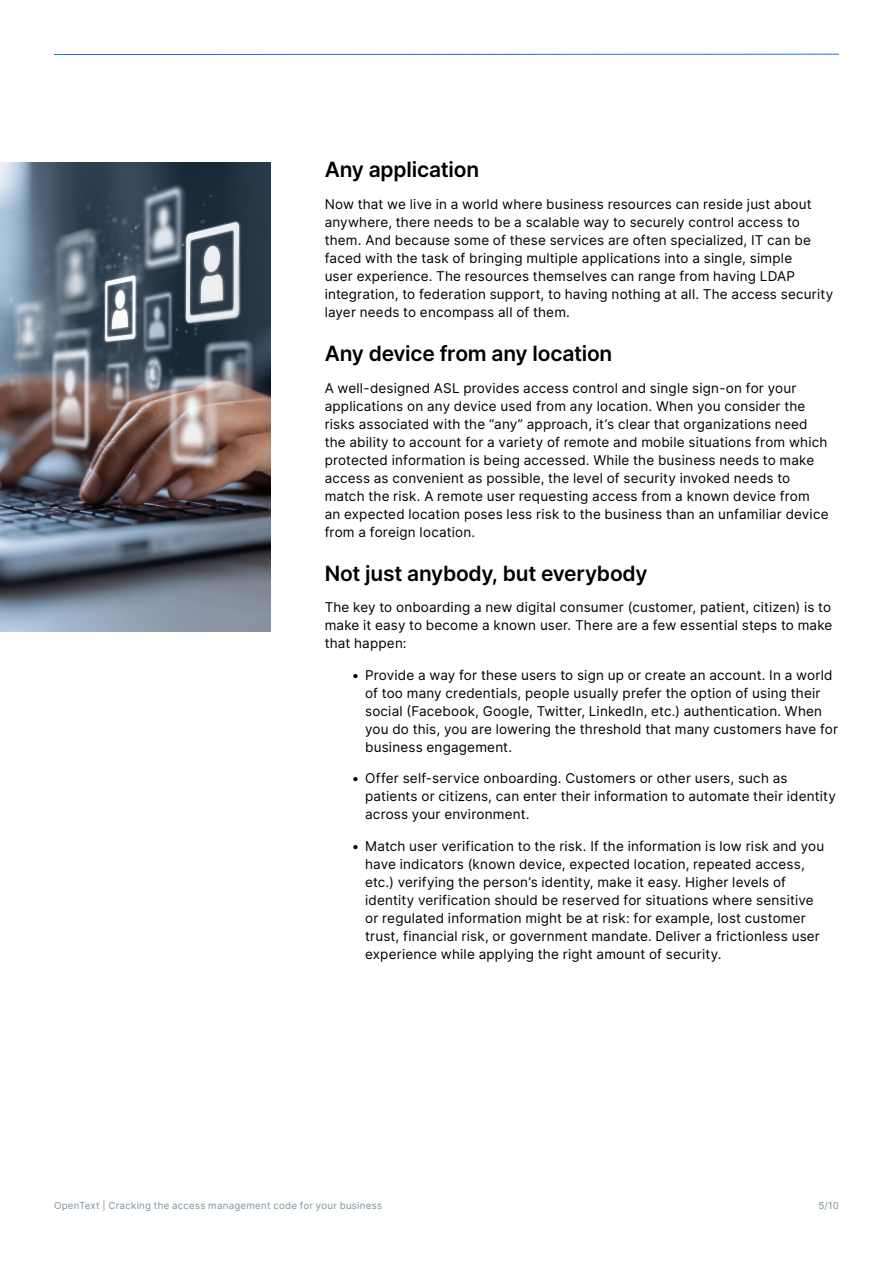
<style>
.page{position:relative;width:893px;height:1263px;background:#fff}
.page>*{position:absolute;margin:0;border:0;box-sizing:border-box;transform-origin:0 0}
.H2_Heading{font:600 21px "Inter";letter-spacing:-.01em;color:#000}
.Body{font:13.5px/18px "Inter";letter-spacing:.015em;color:#000}
.t1{font:9.75px "Inter";letter-spacing:.025em;color:#7e929f}
</style>
<div class="page">
<hr style="left:54px;top:54px;width:785px;height:1px;background:#1a6aff">
<img style="left:0;top:162px;width:270px;height:469px">
<h2 class="H2_Heading" style="left:325px;top:154px;width:156px">Any application</h2>
<p class="Body" style="left:325px;top:195px;width:510px">Now that we live in a world where business resources can reside just about anywhere, there needs to be a scalable way to securely control access to them. And because some of these services are often specialized, IT can be faced with the task of bringing multiple applications into a single, simple<br>user experience. The resources themselves can range from having LDAP integration, to federation support, to having nothing at all. The access security layer needs to encompass all of them.</p>
<h2 class="H2_Heading" style="left:325px;top:338px;width:289px">Any device from any location</h2>
<p class="Body" style="left:325px;top:378px;width:505px">A well-designed ASL provides access control and single sign-on for your applications on any device used from any location. When you consider the risks associated with the “any” approach, it’s clear that organizations need the ability to account for a variety of remote and mobile situations from which protected information is being accessed. While the business needs to make access as convenient as possible, the level of security invoked needs to match the risk. A remote user requesting access from a known device from an expected location poses less risk to the business than an unfamiliar device from a foreign location.</p>
<h2 class="H2_Heading" style="left:325px;top:558px;width:324px">Not just anybody, but everybody</h2>
<p class="Body" style="left:325px;top:598px;width:509px;text-align:justify">The key to onboarding a new digital consumer (customer, patient, citizen) is to make it easy to become a known user. There are a few essential steps to make that happen:</p>
<p class="Body" style="left:365px;top:666px;width:475px;text-indent:-14px">• Provide a way for these users to sign up or create an account. In a world of too many credentials, people usually prefer the option of using their social (Facebook, Google, Twitter, LinkedIn, etc.) authentication. When you do this, you are lowering the threshold that many customers have for business engagement.</p>
<p class="Body" style="left:365px;top:769px;width:472px;text-indent:-14px">• Offer self-service onboarding. Customers or other users, such as patients or citizens, can enter their information to automate their identity across your environment.</p>
<p class="Body" style="left:365px;top:837px;width:461px;text-indent:-14px">• Match user verification to the risk. If the information is low risk and you have indicators (known device, expected location, repeated access, etc.) verifying the person’s identity, make it easy. Higher levels of identity verification should be reserved for situations where sensitive or regulated information might be at risk: for example, lost customer trust, financial risk, or government mandate. Deliver a frictionless user experience while applying the right amount of security.</p>
<p class="t1" style="left:54px;top:1198px;width:330px">OpenText | Cracking the access management code for your business</p>
<p class="t1" style="left:818px;top:1198px;width:22px">5/10</p>
</div>
